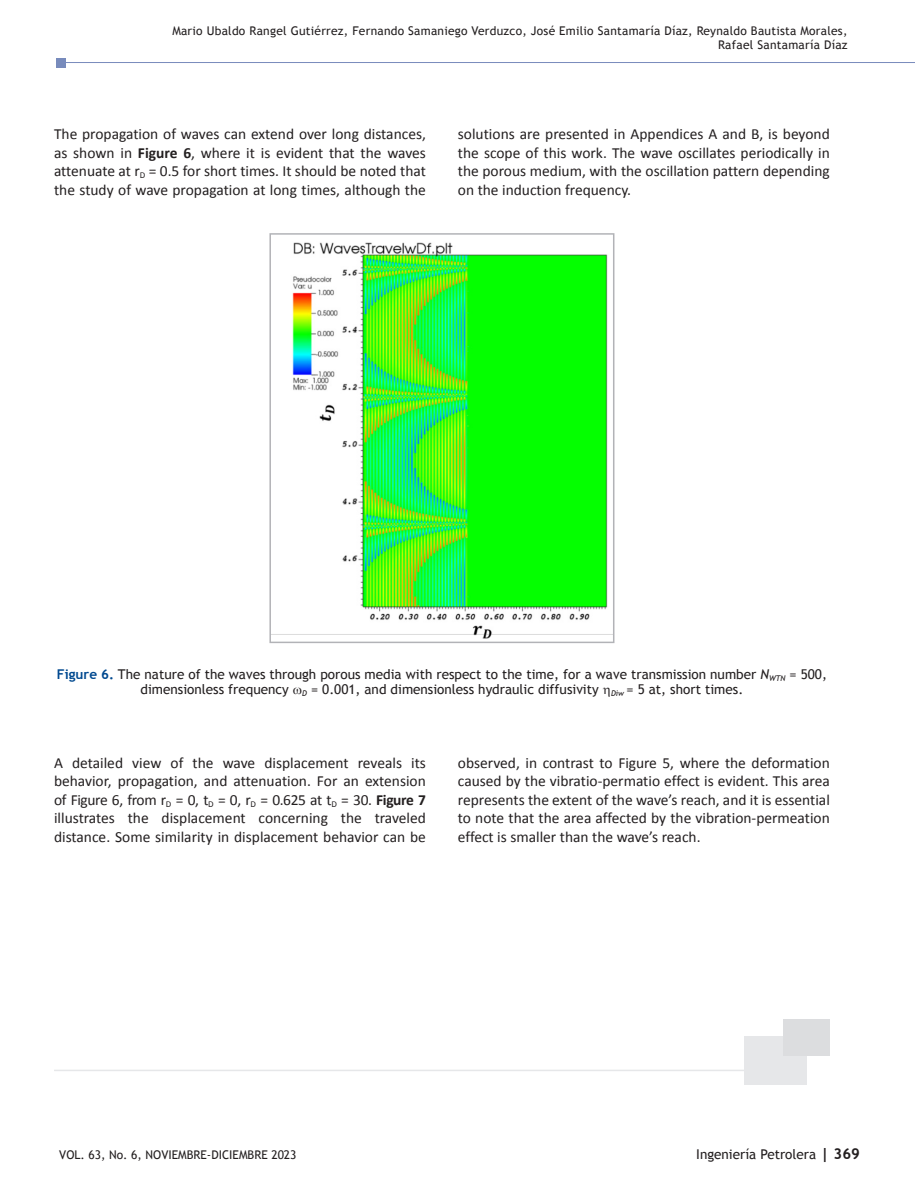
<style>
.page{position:relative;width:915px;height:1191px;background:#fff}
.page>*{position:absolute;margin:0;border:0;box-sizing:border-box;transform-origin:0 0}
.cpoTxt{font:15.45px/18.6px "Calibri";color:#231f20;text-align:justify}
.pieDeImagen{font:13.5px/15px "Trebuchet MS";color:#231f20;text-align:center}
.t1{font:12px/14.4px "Trebuchet MS";letter-spacing:.02em;color:#231f20;text-align:right}
.t2{font:12px "Trebuchet MS";color:#231f20}
.s1{font-weight:700}
.s2{font-weight:700;color:#014990}
.s3{font-style:italic}
.s4{font-weight:700;font-size:15px}
</style>
<div class="page">
<hr style="left:61px;top:62px;width:853px;height:1px;background:#788bbc">
<div style="left:56px;top:58px;width:10px;height:9px;background:#788bbc"></div>
<img style="left:272px;top:242px;width:339px;height:397px">
<div style="left:269px;top:233px;width:345px;height:410px;border:2px solid #b2b3b7"></div>
<div style="left:744px;top:1036px;width:61px;height:48px;background:#e6e7e9"></div>
<div style="left:782px;top:1018px;width:47px;height:37px;background:#dcdddf"></div>
<hr style="left:54px;top:1069px;width:695px;height:2px;background:#e6e7e9">
<p class="t1" style="left:172px;top:24px;width:676px">Mario Ubaldo Rangel Gutiérrez, Fernando Samaniego Verduzco, José Emilio Santamaría Díaz, Reynaldo Bautista Morales,<br>Rafael Santamaría Díaz</p>
<p class="cpoTxt" style="left:54px;top:124px;width:373px">The propagation of waves can extend over long distances, as shown in <span class="s1">Figure 6</span>, where it is evident that the waves attenuate at r<sub>D</sub> = 0.5 for short times. It should be noted that the study of wave propagation at long times, although the</p>
<p class="cpoTxt" style="left:458px;top:124px;width:373px">solutions are presented in Appendices A and B, is beyond the scope of this work. The wave oscillates periodically in the porous medium, with the oscillation pattern depending on the induction frequency.</p>
<p class="pieDeImagen" style="left:57px;top:667px;width:771px"><span class="s2">Figure 6.</span> The nature of the waves through porous media with respect to the time, for a wave transmission number <span class="s3">N</span><sub>WTN</sub> = 500, dimensionless frequency <sub>D</sub> = 0.001, and dimensionless hydraulic diffusivity <sub>Diw</sub> = 5 at, short times.</p>
<p class="cpoTxt" style="left:54px;top:752px;width:373px">A detailed view of the wave displacement reveals its behavior, propagation, and attenuation. For an extension of Figure 6, from r<sub>D</sub> = 0, t<sub>D</sub> = 0, r<sub>D</sub> = 0.625 at t<sub>D</sub> = 30. <span class="s1">Figure 7 </span>illustrates the displacement concerning the traveled distance. Some similarity in displacement behavior can be</p>
<p class="cpoTxt" style="left:458px;top:752px;width:373px">observed, in contrast to Figure 5, where the deformation caused by the vibratio-permatio effect is evident. This area represents the extent of the wave’s reach, and it is essential to note that the area affected by the vibration-permeation effect is smaller than the wave’s reach.</p>
<p class="t2" style="left:59px;top:1147px;width:239px">VOL. 63, No. 6, NOVIEMBRE-DICIEMBRE 2023</p>
<p class="pieDeImagen" style="left:696px;top:1146px;width:165px">Ingeniería Petrolera <span class="s4">| 369</span></p>
</div>
